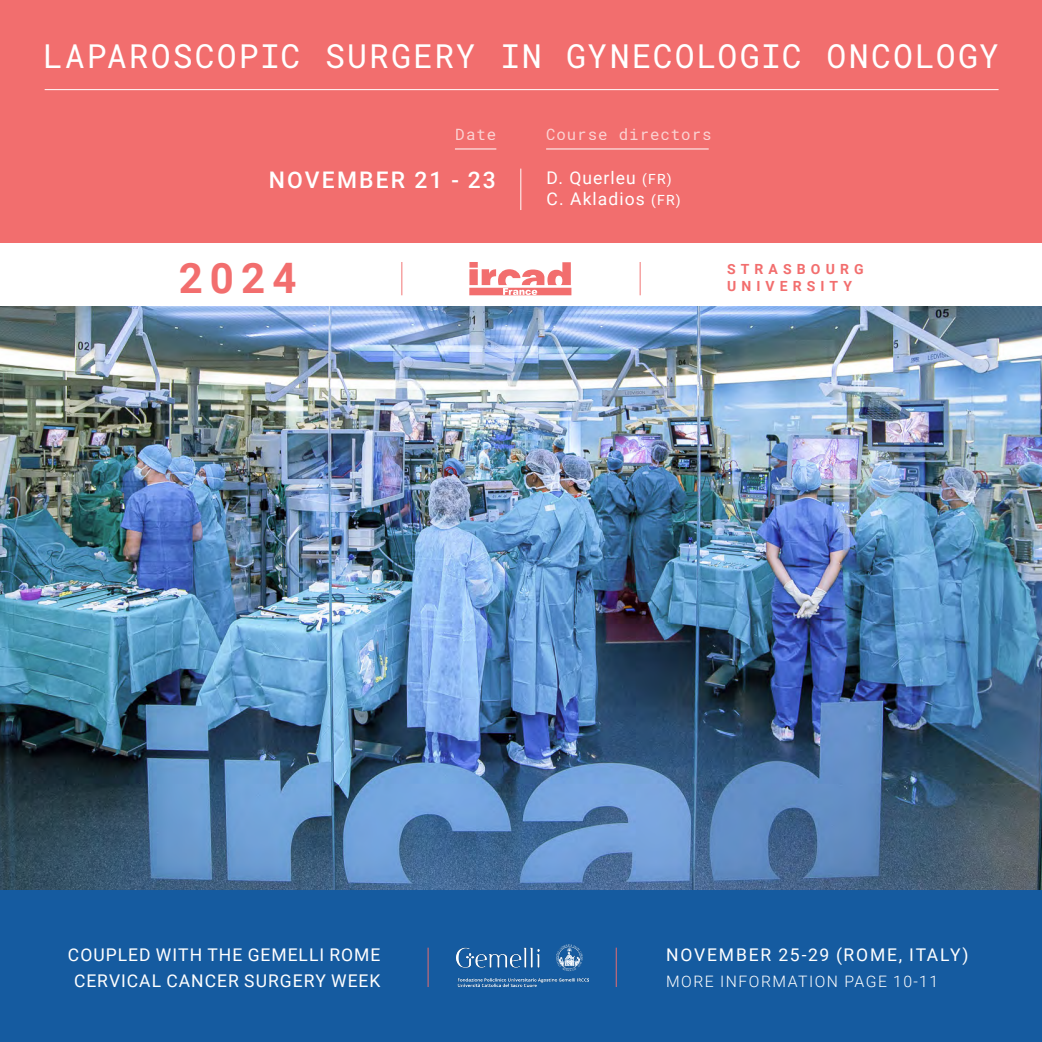
<style>
.page{position:relative;width:1042px;height:1042px;background:#fff}
.page>*{position:absolute;margin:0;border:0;box-sizing:border-box;transform-origin:0 0}
.t1{font:700 42px "Roboto";color:#f26e6e}
.t2{font:33.25px "Roboto Mono";letter-spacing:.06em;color:#fff}
.t3{font:500 22.93px "Roboto";letter-spacing:.095em;color:#fff}
.t4{font:17.5px/21px "Roboto";letter-spacing:.06em;color:#fff}
.t5{font:17.5px "Roboto";letter-spacing:.105em;color:#fff}
.t6{font:300 15.75px "Roboto";letter-spacing:.095em;color:#fff}
.t7{font:15.75px "Roboto Mono";letter-spacing:.06em;color:#fff}
.t8{font:700 14px/17.5px "Roboto";letter-spacing:.365em;color:#f26e6e}
.s1{font-size:14px}
</style>
<div class="page">
<div style="left:0;top:0;width:1042px;height:243px;background:#f26e6e"></div>
<div style="left:0;top:890px;width:1042px;height:152px;background:#155ba0"></div>
<hr style="left:45px;top:89px;width:953px;height:1px;background:#fff">
<hr style="left:401px;top:262px;width:1px;height:33px;background:#f26e6e">
<hr style="left:428px;top:947px;width:1px;height:40px;background:#f26e6e">
<hr style="left:640px;top:262px;width:1px;height:33px;background:#f26e6e">
<hr style="left:616px;top:947px;width:1px;height:40px;background:#f26e6e">
<img style="left:0;top:307px;width:1042px;height:583px">
<svg style="left:469px;top:262px;width:102px;height:33px"></svg>
<hr style="left:520px;top:169px;width:1px;height:41px;background:#fff">
<hr style="left:455px;top:149px;width:41px;height:1px;background:#fff">
<hr style="left:546px;top:149px;width:163px;height:1px;background:#fff">
<img style="left:457px;top:945px;width:131px;height:42px">
<h2 class="t2" style="left:43px;top:33px;width:958px">LAPAROSCOPIC SURGERY IN GYNECOLOGIC ONCOLOGY</h2>
<p class="t7" style="left:456px;top:123px;width:42px">Date</p>
<h3 class="t3" style="left:269px;top:164px;width:229px">NOVEMBER 21 - 23</h3>
<p class="t7" style="left:546px;top:123px;width:167px">Course directors</p>
<p class="t4" style="left:546px;top:166px;width:136px">D. Querleu <span class="s1">(FR)<br></span>C. Akladios <span class="s1">(FR)</span></p>
<h1 class="t1" style="left:179px;top:249px;width:119px">2024</h1>
<p class="t8" style="left:727px;top:260px;width:138px">STRASBOURG<br>UNIVERSITY</p>
<p class="t4" style="left:68px;top:941px;width:314px;line-height:26.2px;text-align:center">COUPLED WITH THE GEMELLI ROME<br>CERVICAL CANCER SURGERY WEEK</p>
<p class="t5" style="left:666px;top:942px;width:304px">NOVEMBER 25-29 (ROME, ITALY)</p>
<p class="t6" style="left:666px;top:970px;width:273px">MORE INFORMATION PAGE 10-11</p>
</div>
